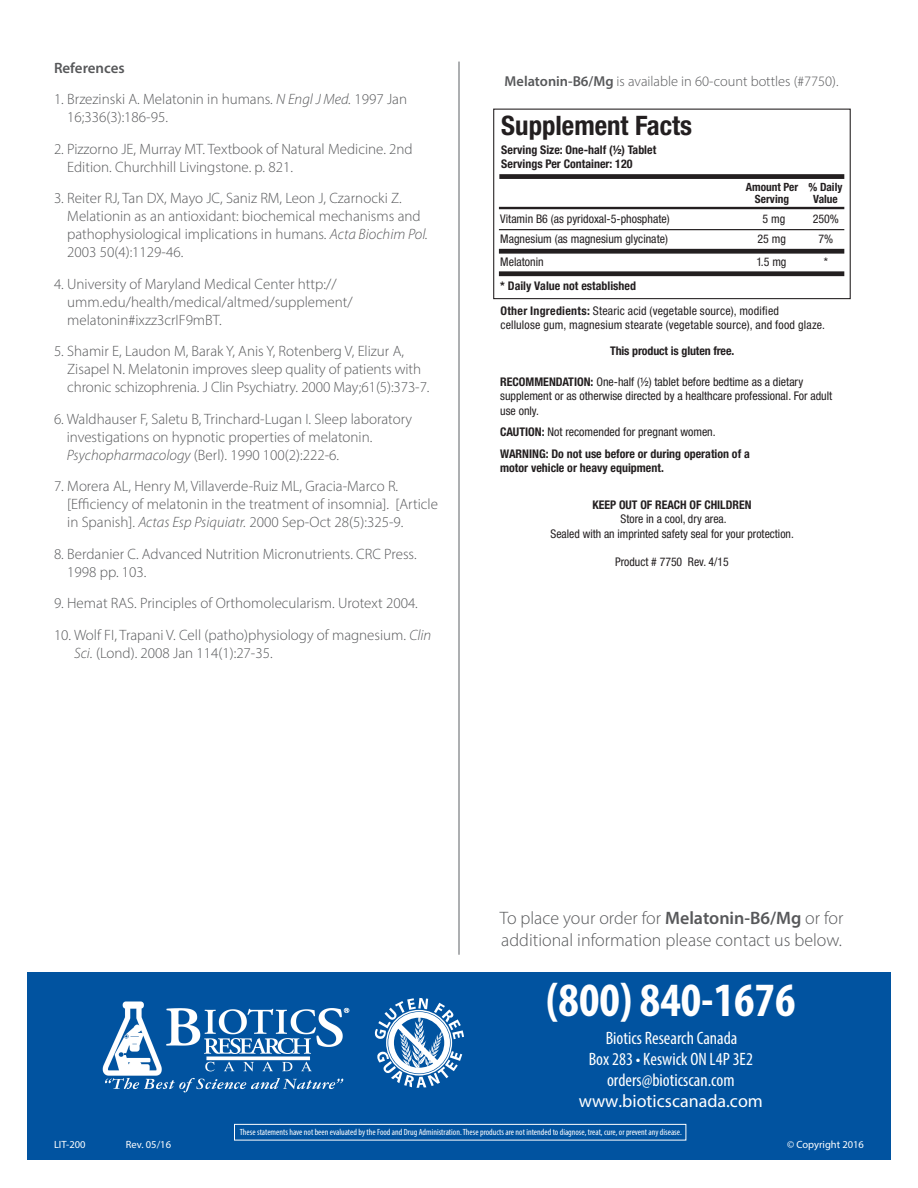
<style>
.page{position:relative;width:918px;height:1188px;background:#fff}
.page>*{position:absolute;margin:0;border:0;box-sizing:border-box;transform-origin:0 0}
.t1{font:700 condensed 48px "Myriad Pro";color:#fff}
.t2{font:700 condensed 26.85px "Helvetica Neue LT Std";color:#231f20}
.t3{font:300 18px "Myriad Pro";color:#57585a}
.t4{font:condensed 18px/21px "Myriad Pro";color:#fff;text-align:center}
.t5{font:18px "Myriad Pro";color:#fff}
.t6{font:300 15px/18px "Myriad Pro";color:#57585a}
.t7{font:600 15px "Myriad Pro";color:#57585a}
.t8{font:300 14.4px "Myriad Pro";color:#57585a}
.t9{font:condensed 12px/14.4px "Helvetica Neue LT Std";color:#231f20;text-align:center}
.t10{font:700 condensed 12px/21.5px "Helvetica Neue LT Std";color:#231f20}
.t11{font:condensed 12px/14.4px "Helvetica Neue LT Std";letter-spacing:.02em;color:#231f20}
.t12{font:700 condensed 11.4px/12px "Helvetica Neue LT Std";color:#231f20;text-align:center}
.t13{font:10.5px "Myriad Pro";color:#fff}
.t14{font:condensed 9px "Myriad Pro";color:#fff}
.s1{font-style:italic}
.s2{font-weight:600}
.s3{font-weight:700}
.s4{font-weight:400}
</style>
<div class="page">
<hr style="left:458px;top:62px;width:2px;height:893px;background:#939598">
<div style="left:27px;top:972px;width:864px;height:188px;background:#0153a0"></div>
<div style="left:234px;top:1124px;width:452px;height:16px;border:1px solid #fff"></div>
<div style="left:499px;top:174px;width:345px;height:5px;background:#231f20"></div>
<hr style="left:499px;top:207px;width:345px;height:2px;background:#231f20">
<div style="left:499px;top:249px;width:345px;height:5px;background:#231f20"></div>
<hr style="left:499px;top:229px;width:345px;height:1px;background:#231f20">
<div style="left:499px;top:271px;width:345px;height:5px;background:#231f20"></div>
<div style="left:493px;top:109px;width:358px;height:190px;border:1px solid #231f20"></div>
<svg style="left:374px;top:998px;width:90px;height:90px"></svg>
<img style="left:102px;top:1001px;width:253px;height:140px">
<p class="t7" style="left:54px;top:58px;width:72px">References</p>
<p class="t6" style="left:67px;top:90px;width:341px;text-indent:-13px">1. Brzezinski A. Melatonin in humans. <span class="s1">N Engl J Med.</span> 1997 Jan<br>16;336(3):186-95.</p>
<p class="t6" style="left:67px;top:140px;width:347px;text-indent:-13px">2. Pizzorno JE, Murray MT. Textbook of Natural Medicine. 2nd<br>Edition. Churchhill Livingstone. p. 821.</p>
<p class="t6" style="left:67px;top:189px;width:362px;text-indent:-13px">3. Reiter RJ, Tan DX, Mayo JC, Saniz RM, Leon J, Czarnocki Z.<br>Melationin as an antioxidant: biochemical mechanisms and pathophysiological implications in humans. <span class="s1">Acta Biochim Pol.<br></span>2003 50(4):1129-46.</p>
<p class="t6" style="left:67px;top:275px;width:287px;text-indent:-13px">4. University of Maryland Medical Center http:// umm.edu/health/medical/altmed/supplement/ melatonin#ixzz3crIF9mBT.</p>
<p class="t6" style="left:67px;top:342px;width:364px;text-indent:-13px">5. Shamir E, Laudon M, Barak Y, Anis Y, Rotenberg V, Elizur A,<br>Zisapel N. Melatonin improves sleep quality of patients with chronic schizophrenia. J Clin Psychiatry. 2000 May;61(5):373-7.</p>
<p class="t6" style="left:67px;top:410px;width:347px;text-indent:-13px">6. Waldhauser F, Saletu B, Trinchard-Lugan I. Sleep laboratory investigations on hypnotic properties of melatonin.<br><span class="s1">Psychopharmacology</span> (Berl). 1990 100(2):222-6.</p>
<p class="t6" style="left:67px;top:477px;width:372px;text-indent:-13px">7. Morera AL, Henry M, Villaverde-Ruiz ML, Gracia-Marco R. [Efficiency of melatonin in the treatment of insomnia]. [Article in Spanish]. <span class="s1">Actas Esp Psiquiatr.</span> 2000 Sep-Oct 28(5):325-9.</p>
<p class="t6" style="left:67px;top:545px;width:351px;text-indent:-13px">8. Berdanier C. Advanced Nutrition Micronutrients. CRC Press.<br>1998 pp. 103.</p>
<p class="t6" style="left:54px;top:594px;width:365px">9. Hemat RAS. Principles of Orthomolecularism. Urotext 2004.</p>
<p class="t6" style="left:74px;top:626px;width:359px;text-indent:-20px">10. Wolf FI, Trapani V. Cell (patho)physiology of magnesium. <span class="s1">Clin<br>Sci.</span> (Lond). 2008 Jan 114(1):27-35.</p>
<p class="t8" style="left:505px;top:73px;width:335px"><span class="s2">Melatonin-B6/Mg</span> is available in 60-count bottles (#7750).</p>
<p class="t2" style="left:501px;top:109px;width:192px">Supplement Facts</p>
<p class="t10" style="left:501px;top:142px;width:156px;line-height:14.4px">Serving Size: One-half (½) Tablet<br>Servings Per Container: 120</p>
<p class="t12" style="left:746px;top:181px;width:54px">Amount Per<br>Serving</p>
<p class="t12" style="left:808px;top:181px;width:36px">% Daily<br>Value</p>
<p class="t9" style="left:500px;top:211px;width:171px">Vitamin B6 (as pyridoxal-5-phosphate)</p>
<p class="t9" style="left:762px;top:211px;width:24px">5 mg</p>
<p class="t9" style="left:813px;top:211px;width:28px">250%</p>
<p class="t9" style="left:500px;top:232px;width:169px">Magnesium (as magnesium glycinate)</p>
<p class="t9" style="left:757px;top:232px;width:30px">25 mg</p>
<p class="t9" style="left:818px;top:232px;width:16px">7%</p>
<p class="t9" style="left:500px;top:254px;width:45px">Melatonin</p>
<p class="t9" style="left:756px;top:254px;width:32px">1.5 mg</p>
<p class="t9" style="left:824px;top:254px;width:6px">*</p>
<p class="t10" style="left:500px;top:275px;width:137px">* Daily Value not established</p>
<p class="t11" style="left:500px;top:303px;width:326px"><span class="s3">Other Ingredients:</span> Stearic acid (vegetable source), modified<br>cellulose gum, magnesium stearate (vegetable source), and food glaze.</p>
<p class="t10" style="left:610px;top:340px;width:126px">This product is gluten free.</p>
<p class="t9" style="left:500px;top:374px;width:334px;text-align:left"><span class="s3">RECOMMENDATION:</span> One-half (½) tablet before bedtime as a dietary supplement or as otherwise directed by a healthcare professional. For adult use only.</p>
<p class="t10" style="left:500px;top:421px;width:251px">CAUTION: <span class="s4">Not recomended for pregnant women.<br></span>WARNING: Do not use before or during operation of a</p>
<p class="t10" style="left:500px;top:457px;width:165px">motor vehicle or heavy equipment.</p>
<p class="t9" style="left:551px;top:497px;width:245px"><span class="s3">KEEP OUT OF REACH OF CHILDREN<br></span>Store in a cool, dry area.<br>Sealed with an imprinted safety seal for your protection.</p>
<p class="t9" style="left:615px;top:555px;width:115px">Product # 7750 Rev. 4/15</p>
<p class="t3" style="left:500px;top:908px;width:345px">To place your order for <span class="s2">Melatonin-B6/Mg</span> or for</p>
<p class="t3" style="left:501px;top:929px;width:342px">additional information please contact us below.</p>
<h1 class="t1" style="left:546px;top:970px;width:251px">(800) 840-1676</h1>
<p class="t4" style="left:589px;top:1027px;width:166px">Biotics Research Canada<br>Box 283 • Keswick ON L4P 3E2 orders@bioticscan.com</p>
<p class="t5" style="left:579px;top:1090px;width:186px">www.bioticscanada.com</p>
<p class="t14" style="left:240px;top:1126px;width:443px">These statements have not been evaluated by the Food and Drug Administration. These products are not intended to diagnose, treat, cure, or prevent any disease.</p>
<p class="t13" style="left:54px;top:1138px;width:33px">LIT-200</p>
<p class="t13" style="left:126px;top:1138px;width:47px">Rev. 05/16</p>
<p class="t13" style="left:787px;top:1138px;width:78px">© Copyright 2016</p>
</div>
